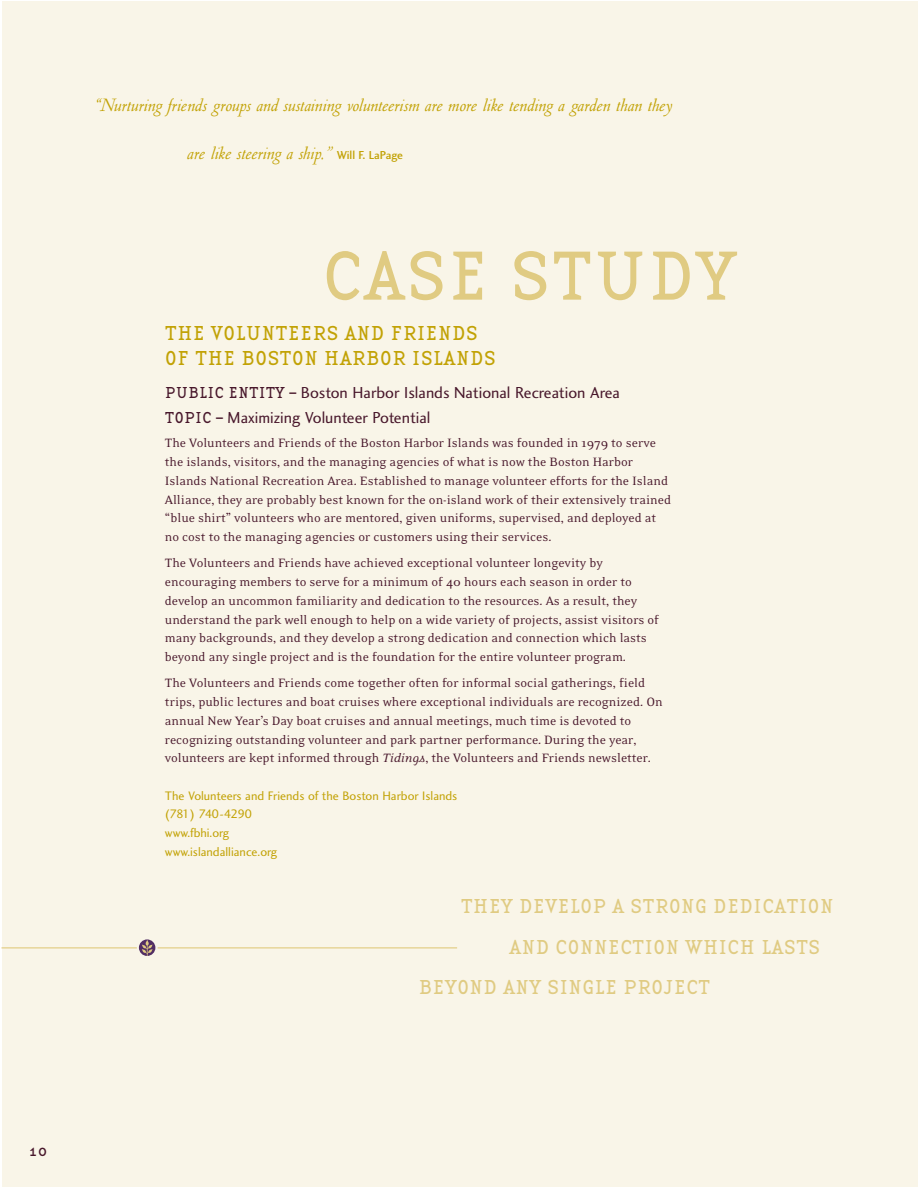
<style>
.page{position:relative;width:918px;height:1188px;background:#fff}
.page>*{position:absolute;margin:0;border:0;box-sizing:border-box;transform-origin:0 0}
.t1{font:72px "Base Twelve Serif";color:#e0cb82}
.t2{font:21px "Base Twelve Serif";color:#e0cb82}
.t3{font:21px/25.2px "Base Twelve Serif";color:#c2a205}
.t4{font:italic 19.5px "Nicolas Jenson SG";letter-spacing:-.015em;color:#c2a205}
.t5{font:16.5px/25.2px "Charlotte Sans Book Plain";color:#48172b}
.t6{font:16.5px "Base Twelve Serif";color:#48172b}
.t7{font:13.8px/18.8px "Eidetic Neo";color:#48172b}
.t8{font:12.75px/18.8px "Charlotte Sans Book Plain";color:#c2a205}
.s1{font-family:"Charlotte Sans Medium Plain";font-style:normal;font-size:12px}
.s2{font-family:"Base Twelve Serif"}
.s3{font-style:italic}
</style>
<div class="page">
<div style="left:2px;top:2px;width:916px;height:1185px;background:#f9f5e8"></div>
<hr style="left:2px;top:947px;width:455px;height:2px;background:#e7d599">
<svg style="left:137px;top:938px;width:21px;height:20px"></svg>
<div style="left:139px;top:939px;width:16px;height:17px;background:#522e64;border-radius:50%"></div>
<svg style="left:142px;top:940px;width:11px;height:16px"></svg>
<h3 class="t4" style="left:93px;top:98px;width:580px">“Nurturing friends groups and sustaining volunteerism are more like tending a garden than they</h3>
<h3 class="t4" style="left:187px;top:146px;width:218px">are like steering a ship.” <span class="s1">Will F. LaPage</span></h3>
<h1 class="t1" style="left:321px;top:233px;width:417px">CASE STUDY</h1>
<h2 class="t3" style="left:165px;top:320px;width:333px">THE VOLUNTEERS AND FRIENDS<br>OF THE BOSTON HARBOR ISLANDS</h2>
<p class="t5" style="left:165px;top:381px;width:457px"><span class="s2">PUBLIC ENTITY –</span> Boston Harbor Islands National Recreation Area<br><span class="s2">TOPIC –</span> Maximizing Volunteer Potential</p>
<p class="t7" style="left:165px;top:433px;width:508px">The Volunteers and Friends of the Boston Harbor Islands was founded in 1979 to serve the islands, visitors, and the managing agencies of what is now the Boston Harbor Islands National Recreation Area. Established to manage volunteer efforts for the Island Alliance, they are probably best known for the on-island work of their extensively trained “blue shirt” volunteers who are mentored, given uniforms, supervised, and deployed at no cost to the managing agencies or customers using their services.</p>
<p class="t7" style="left:165px;top:553px;width:496px">The Volunteers and Friends have achieved exceptional volunteer longevity by encouraging members to serve for a minimum of 40 hours each season in order to develop an uncommon familiarity and dedication to the resources. As a result, they understand the park well enough to help on a wide variety of projects, assist visitors of many backgrounds, and they develop a strong dedication and connection which lasts beyond any single project and is the foundation for the entire volunteer program.</p>
<p class="t7" style="left:165px;top:673px;width:499px">The Volunteers and Friends come together often for informal social gatherings, field trips, public lectures and boat cruises where exceptional individuals are recognized. On annual New Year’s Day boat cruises and annual meetings, much time is devoted to recognizing outstanding volunteer and park partner performance. During the year, volunteers are kept informed through <span class="s3">Tidings</span>, the Volunteers and Friends newsletter.</p>
<p class="t8" style="left:165px;top:787px;width:294px">The Volunteers and Friends of the Boston Harbor Islands (781) 740-4290<br>www.fbhi.org<br>www.islandalliance.org</p>
<h2 class="t2" style="left:461px;top:894px;width:375px">THEY DEVELOP A STRONG DEDICATION</h2>
<h2 class="t2" style="left:509px;top:934px;width:313px">AND CONNECTION WHICH LASTS</h2>
<h2 class="t2" style="left:419px;top:975px;width:294px">BEYOND ANY SINGLE PROJECT</h2>
<p class="t6" style="left:28px;top:1141px;width:21px">10</p>
</div>
